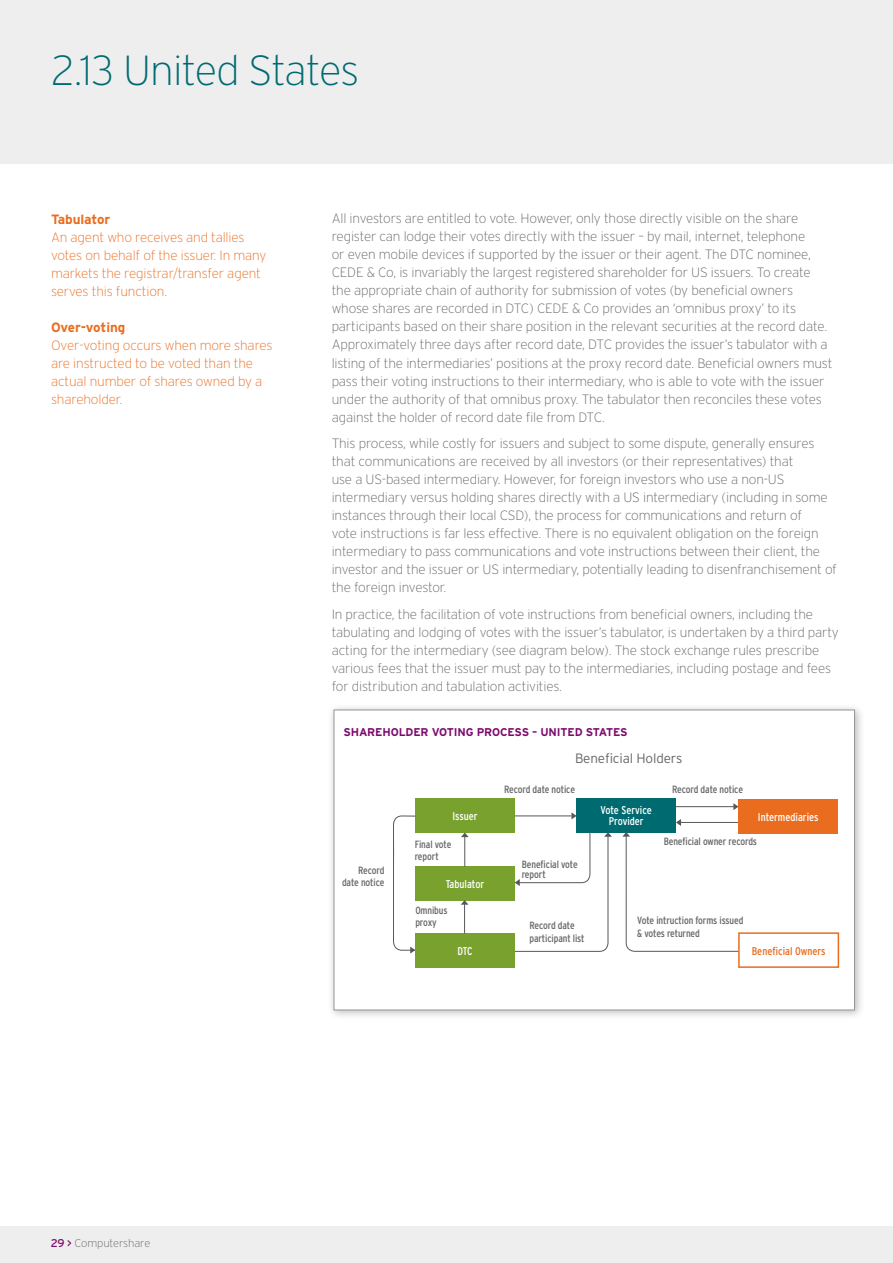
<style>
.page{position:relative;width:893px;height:1263px;background:#fff}
.page>*{position:absolute;margin:0;border:0;box-sizing:border-box;transform-origin:0 0}
._03_Page_Heading{font:200 42px "Interstate";letter-spacing:-.02em;color:#006a71}
._07_Body_copy{font:200 13.5px/18px "Interstate";letter-spacing:-.01em;color:#67676a}
._12_Pull-out_quote{font:200 13.5px/18px "Interstate";letter-spacing:-.01em;color:#ea6d1f}
._12_Pull-out_quote-2{font:700 13.5px "Interstate";letter-spacing:-.01em;color:#ea6d1f}
.t1{font:300 13.5px "Interstate";letter-spacing:-.01em;color:#67676a}
.t2{font:condensed 11.25px/10.5px "Interstate";color:#fff;text-align:center}
.t3{font:700 11.25px "Interstate";letter-spacing:-.01em;color:#7e0a6d}
.t4{font:200 11.25px "Interstate";letter-spacing:-.01em;color:#67676a}
.t5{font:condensed 11.25px "Interstate";color:#ea6d1f}
.t6{font:condensed 10.5px/12px "Interstate";letter-spacing:-.01em;color:#67676a}
.s1{font-weight:400;color:#7e0a6d}
</style>
<div class="page">
<div style="left:0;top:0;width:893px;height:164px;background:#eeeeef"></div>
<div style="left:0;top:1226px;width:893px;height:37px;background:#eeeeef"></div>
<div style="left:328px;top:704px;width:537px;height:317px;background:#231f20;opacity:.3"></div>
<div style="left:334px;top:710px;width:521px;height:300px;background:#fff;border:1px solid #939598"></div>
<div style="left:415px;top:798px;width:100px;height:34px;background:#78a22d"></div>
<div style="left:415px;top:866px;width:100px;height:34px;background:#78a22d"></div>
<div style="left:415px;top:933px;width:100px;height:34px;background:#78a22d"></div>
<hr style="left:464px;top:836px;width:1px;height:31px;background:#57585a">
<svg style="left:461px;top:832px;width:8px;height:5px"></svg>
<svg style="left:461px;top:900px;width:7px;height:33px"></svg>
<svg style="left:393px;top:815px;width:23px;height:138px"></svg>
<div style="left:577px;top:798px;width:99px;height:34px;background:#006a71"></div>
<hr style="left:676px;top:806px;width:60px;height:1px;background:#57585a">
<svg style="left:514px;top:831px;width:98px;height:121px"></svg>
<svg style="left:733px;top:803px;width:6px;height:7px"></svg>
<hr style="left:515px;top:815px;width:56px;height:1px;background:#57585a">
<svg style="left:571px;top:812px;width:6px;height:7px"></svg>
<hr style="left:679px;top:822px;width:62px;height:1px;background:#57585a">
<svg style="left:676px;top:819px;width:5px;height:7px"></svg>
<svg style="left:622px;top:832px;width:117px;height:120px"></svg>
<div style="left:738px;top:932px;width:101px;height:36px;border:2px solid #ea6d1f"></div>
<div style="left:739px;top:799px;width:99px;height:34px;background:#ea6d1f"></div>
<p class="_03_Page_Heading" style="left:51px;top:47px;width:310px">2.13 United States</p>
<p class="_12_Pull-out_quote-2" style="left:51px;top:211px;width:61px">Tabulator</p>
<p class="_12_Pull-out_quote" style="left:51px;top:228px;width:217px">An agent who receives and tallies votes on behalf of the issuer. In many markets the registrar/transfer agent serves this function.</p>
<p class="_12_Pull-out_quote-2" style="left:51px;top:319px;width:76px">Over-voting</p>
<p class="_12_Pull-out_quote" style="left:51px;top:336px;width:223px">Over-voting occurs when more shares are instructed to be voted than the actual number of shares owned by a shareholder.</p>
<p class="_07_Body_copy" style="left:332px;top:210px;width:502px">All investors are entitled to vote. However, only those directly visible on the share register can lodge their votes directly with the issuer – by mail, internet, telephone<br>or even mobile devices if supported by the issuer or their agent. The DTC nominee, CEDE &amp; Co, is invariably the largest registered shareholder for US issuers. To create the appropriate chain of authority for submission of votes (by beneficial owners whose shares are recorded in DTC) CEDE &amp; Co provides an ‘omnibus proxy’ to its participants based on their share position in the relevant securities at the record date.<br>Approximately three days after record date, DTC provides the issuer’s tabulator with a listing of the intermediaries’ positions at the proxy record date. Beneficial owners must pass their voting instructions to their intermediary, who is able to vote with the issuer under the authority of that omnibus proxy. The tabulator then reconciles these votes against the holder of record date file from DTC.</p>
<p class="_07_Body_copy" style="left:332px;top:434px;width:507px">This process, while costly for issuers and subject to some dispute, generally ensures that communications are received by all investors (or their representatives) that<br>use a US-based intermediary. However, for foreign investors who use a non-US intermediary versus holding shares directly with a US intermediary (including in some instances through their local CSD), the process for communications and return of<br>vote instructions is far less effective. There is no equivalent obligation on the foreign intermediary to pass communications and vote instructions between their client, the investor and the issuer or US intermediary, potentially leading to disenfranchisement of the foreign investor.</p>
<p class="_07_Body_copy" style="left:332px;top:605px;width:509px">In practice, the facilitation of vote instructions from beneficial owners, including the tabulating and lodging of votes with the issuer’s tabulator, is undertaken by a third party acting for the intermediary (see diagram below). The stock exchange rules prescribe various fees that the issuer must pay to the intermediaries, including postage and fees for distribution and tabulation activities.</p>
<p class="t3" style="left:343px;top:725px;width:286px">SHAREHOLDER VOTING PROCESS – UNITED STATES</p>
<p class="t1" style="left:575px;top:751px;width:109px">Beneficial Holders</p>
<p class="t6" style="left:342px;top:864px;width:44px;text-align:right">Record date notice</p>
<p class="t2" style="left:452px;top:811px;width:27px">Issuer</p>
<p class="t6" style="left:504px;top:783px;width:72px">Record date notice</p>
<p class="t2" style="left:600px;top:805px;width:53px">Vote Service<br>Provider</p>
<p class="t6" style="left:672px;top:783px;width:72px">Record date notice</p>
<p class="t2" style="left:758px;top:811px;width:62px">Intermediaries</p>
<p class="t6" style="left:415px;top:838px;width:38px">Final vote report</p>
<p class="t6" style="left:664px;top:835px;width:95px">Beneficial owner records</p>
<p class="t6" style="left:522px;top:858px;width:57px;line-height:10.5px">Beneficial vote report</p>
<p class="t2" style="left:446px;top:878px;width:40px">Tabulator</p>
<p class="t6" style="left:415px;top:905px;width:34px">Omnibus proxy</p>
<p class="t2" style="left:457px;top:946px;width:17px">DTC</p>
<p class="t6" style="left:529px;top:919px;width:57px;line-height:12.6px">Record date participant list</p>
<p class="t6" style="left:637px;top:914px;width:108px;line-height:12.6px">Vote intruction forms issued &amp; votes returned</p>
<p class="t5" style="left:752px;top:944px;width:75px">Beneficial Owners</p>
<p class="t4" style="left:51px;top:1237px;width:101px"><span class="s1">29 &gt;</span> Computershare</p>
</div>
